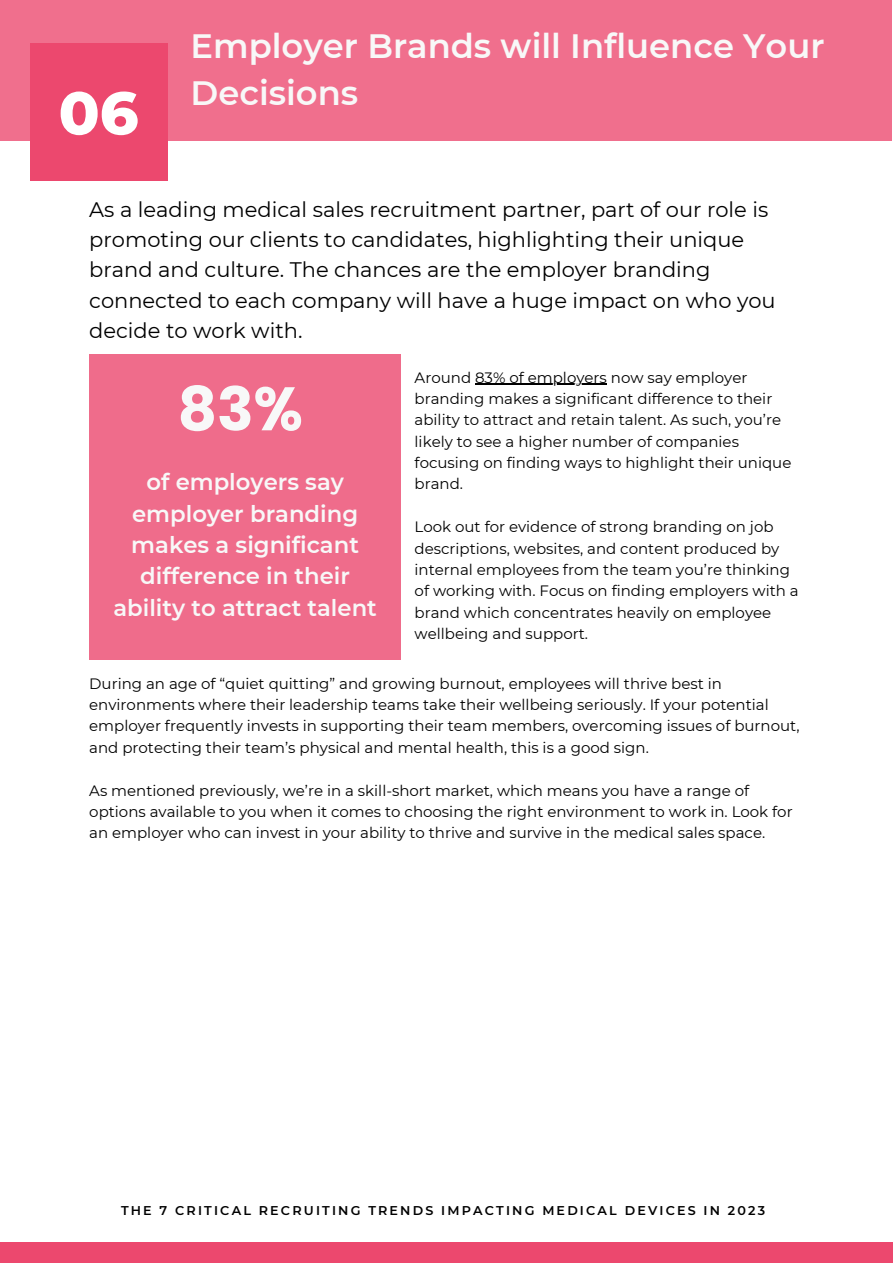
<style>
.page{position:relative;width:893px;height:1264px;background:#fff}
.page>*{position:absolute;margin:0;border:0;box-sizing:border-box;transform-origin:0 0}
.t1{font:700 60.75px "Poppins";color:#f8f8f8}
.t2{font:800 60px "Montserrat";color:#fff}
.t3{font:600 33.75px/47.2px "Montserrat";color:#f8f8f8}
.t4{font:600 22.65px/31.3px "Montserrat";color:#f8f8f8;text-align:center}
.t5{font:21px/30.3px "Montserrat";color:#000}
.t6{font:15px/21.3px "Montserrat";color:#000}
.t7{font:600 12.75px "Montserrat";letter-spacing:.17em;color:#000}
</style>
<div class="page">
<div style="left:0;top:0;width:891px;height:140px;background:#f06f8d"></div>
<div style="left:30px;top:43px;width:137px;height:138px;background:#ec486e"></div>
<div style="left:0;top:1242px;width:892px;height:20px;background:#ec486e"></div>
<hr style="left:475px;top:384px;width:132px;height:1px;background:#000">
<div style="left:89px;top:354px;width:312px;height:305px;background:#ef6c8b"></div>
<h2 class="t2" style="left:59px;top:76px;width:81px">06</h2>
<h3 class="t3" style="left:190px;top:22px;width:635px">Employer Brands will Influence Your<br>Decisions</h3>
<p class="t5" style="left:89px;top:194px;width:687px">As a leading medical sales recruitment partner, part of our role is promoting our clients to candidates, highlighting their unique brand and culture. The chances are the employer branding connected to each company will have a huge impact on who you decide to work with.</p>
<h1 class="t1" style="left:178px;top:366px;width:126px">83%</h1>
<h3 class="t4" style="left:113px;top:466px;width:265px">of employers say employer branding makes a significant difference in their ability to attract talent</h3>
<p class="t6" style="left:414px;top:366px;width:378px">Around 83% of employers now say employer branding makes a significant difference to their ability to attract and retain talent. As such, you’re likely to see a higher number of companies focusing on finding ways to highlight their unique brand.</p>
<p class="t6" style="left:414px;top:516px;width:385px">Look out for evidence of strong branding on job descriptions, websites, and content produced by internal employees from the team you’re thinking of working with. Focus on finding employers with a brand which concentrates heavily on employee wellbeing and support.</p>
<p class="t6" style="left:89px;top:672px;width:711px">During an age of “quiet quitting” and growing burnout, employees will thrive best in environments where their leadership teams take their wellbeing seriously. If your potential employer frequently invests in supporting their team members, overcoming issues of burnout, and protecting their team’s physical and mental health, this is a good sign.</p>
<p class="t6" style="left:89px;top:779px;width:705px">As mentioned previously, we’re in a skill-short market, which means you have a range of options available to you when it comes to choosing the right environment to work in. Look for an employer who can invest in your ability to thrive and survive in the medical sales space.</p>
<p class="t7" style="left:121px;top:1202px;width:645px">THE 7 CRITICAL RECRUITING TRENDS IMPACTING MEDICAL DEVICES IN 2023</p>
</div>
